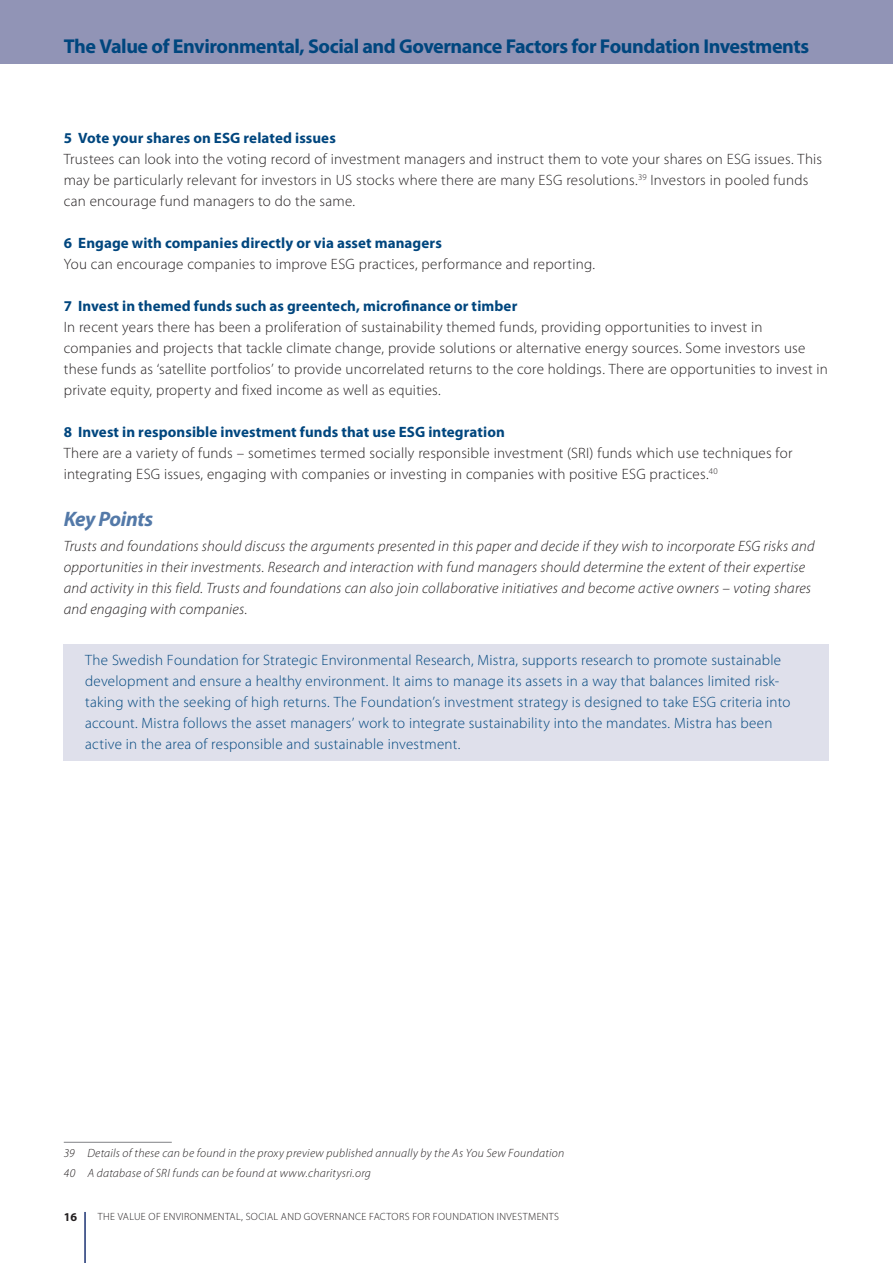
<style>
.page{position:relative;width:893px;height:1263px;background:#fff}
.page>*{position:absolute;margin:0;border:0;box-sizing:border-box;transform-origin:0 0}
.t1{font:italic 700 21px "Myriad Pro";letter-spacing:-.025em;color:#5379a8}
.t2{font:700 20.1px "Myriad Pro";letter-spacing:-.025em;color:#00467e}
.t3{font:300 15px/21px "Myriad Pro";letter-spacing:.015em;color:#231f20}
.t4{font:300 15px/21px "Myriad Pro";letter-spacing:.015em;color:#00467e}
.t5{font:italic 300 15px/21px "Myriad Pro";letter-spacing:.015em;color:#231f20}
.t6{font:700 15px "Myriad Pro";letter-spacing:.005em;color:#00467e}
.t7{font:italic 300 12px/19.2px "Myriad Pro";letter-spacing:.025em;color:#231f20}
.t8{font:700 12px "Myriad Pro";color:#231f20}
.t9{font:300 10.5px "Myriad Pro";letter-spacing:.03em;color:#231f20}
</style>
<div class="page">
<div style="left:0;top:0;width:893px;height:64px;background:#9194b6"></div>
<hr style="left:85px;top:1212px;width:1px;height:51px;background:#00467e">
<div style="left:64px;top:644px;width:765px;height:117px;background:#dfe0eb"></div>
<hr style="left:64px;top:1142px;width:108px;height:1px;background:#808285">
<h2 class="t2" style="left:64px;top:33px;width:747px">The Value of Environmental, Social and Governance Factors for Foundation Investments</h2>
<p class="t6" style="left:64px;top:128px;width:274px">5 Vote your shares on ESG related issues</p>
<p class="t3" style="left:64px;top:149px;width:760px">Trustees can look into the voting record of investment managers and instruct them to vote your shares on ESG issues. This may be particularly relevant for investors in US stocks where there are many ESG resolutions.<sup>39</sup> Investors in pooled funds can encourage fund managers to do the same.</p>
<p class="t6" style="left:64px;top:233px;width:380px">6 Engage with companies directly or via asset managers</p>
<p class="t3" style="left:64px;top:254px;width:533px">You can encourage companies to improve ESG practices, performance and reporting.</p>
<p class="t6" style="left:64px;top:296px;width:455px">7 Invest in themed funds such as greentech, microfinance or timber</p>
<p class="t3" style="left:64px;top:317px;width:766px">In recent years there has been a proliferation of sustainability themed funds, providing opportunities to invest in companies and projects that tackle climate change, provide solutions or alternative energy sources. Some investors use these funds as ‘satellite portfolios’ to provide uncorrelated returns to the core holdings. There are opportunities to invest in private equity, property and fixed income as well as equities.</p>
<p class="t6" style="left:64px;top:422px;width:443px">8 Invest in responsible investment funds that use ESG integration</p>
<p class="t3" style="left:64px;top:443px;width:730px">There are a variety of funds – sometimes termed socially responsible investment (SRI) funds which use techniques for integrating ESG issues, engaging with companies or investing in companies with positive ESG practices.<sup>40</sup></p>
<h1 class="t1" style="left:64px;top:505px;width:91px">Key Points</h1>
<p class="t5" style="left:64px;top:535px;width:752px">Trusts and foundations should discuss the arguments presented in this paper and decide if they wish to incorporate ESG risks and opportunities in their investments. Research and interaction with fund managers should determine the extent of their expertise and activity in this field. Trusts and foundations can also join collaborative initiatives and become active owners – voting shares and engaging with companies.</p>
<p class="t4" style="left:85px;top:649px;width:707px">The Swedish Foundation for Strategic Environmental Research, Mistra, supports research to promote sustainable development and ensure a healthy environment. It aims to manage its assets in a way that balances limited risk&shy;taking with the seeking of high returns. The Foundation’s investment strategy is designed to take ESG criteria into account. Mistra follows the asset managers’ work to integrate sustainability into the mandates. Mistra has been active in the area of responsible and sustainable investment.</p>
<p class="t7" style="left:64px;top:1143px;width:502px">39 Details of these can be found in the proxy preview published annually by the As You Sew Foundation<br>40 A database of SRI funds can be found at www.charitysri.org</p>
<p class="t8" style="left:64px;top:1209px;width:15px">16</p>
<p class="t9" style="left:98px;top:1210px;width:463px">THE VALUE OF ENVIRONMENTAL, SOCIAL AND GOVERNANCE FACTORS FOR FOUNDATION INVESTMENTS</p>
</div>
